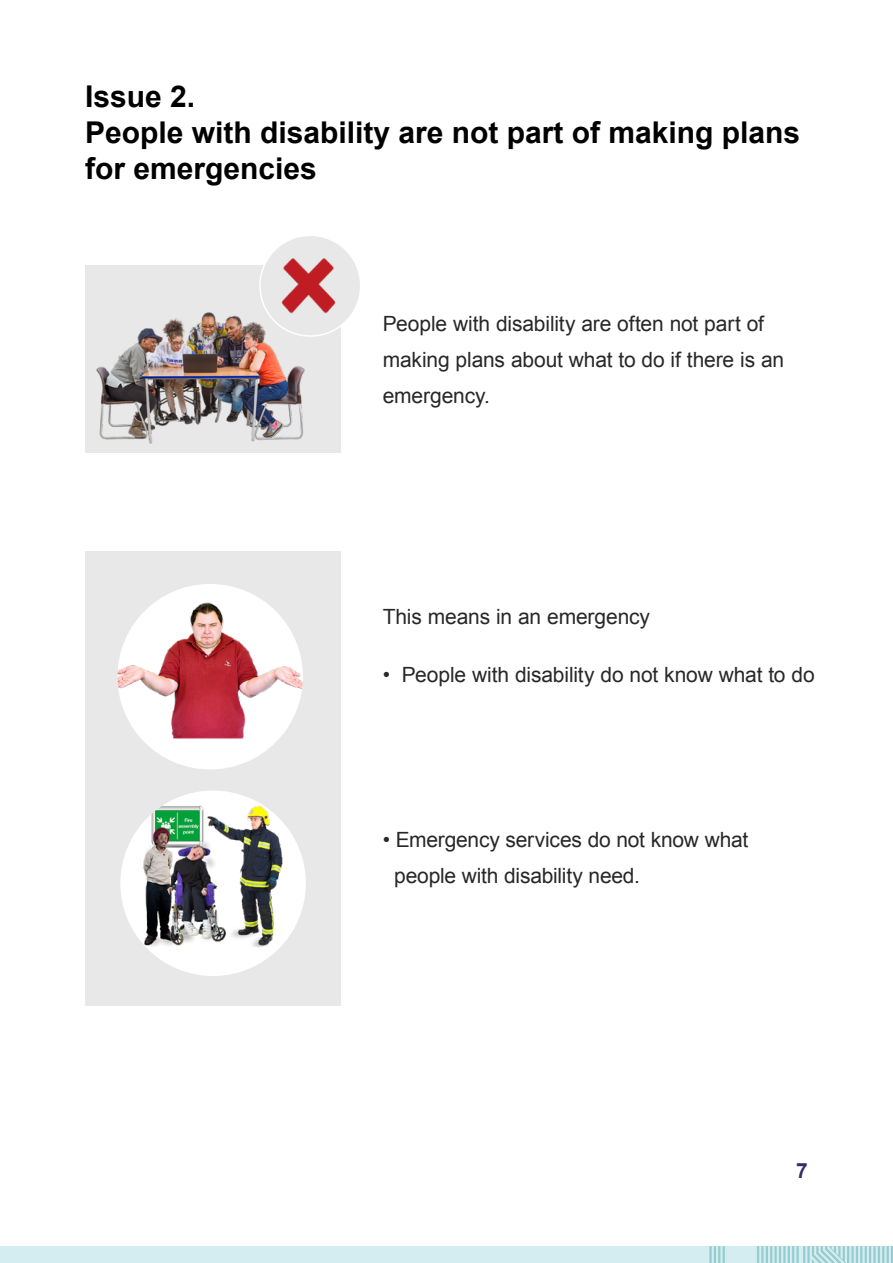
<style>
.page{position:relative;width:893px;height:1263px;background:#fff}
.page>*{position:absolute;margin:0;border:0;box-sizing:border-box;transform-origin:0 0}
.t1{font:700 30px/36px "Arial";color:#000}
.Body_USE{font:21px/36px "Arial";letter-spacing:-.01em;color:#292829}
.t2{font:700 21px "Arial";color:#352e65}
</style>
<div class="page">
<div style="left:0;top:1246px;width:893px;height:17px;background:#d3edf0"></div>
<svg style="left:709px;top:1246px;width:184px;height:17px"></svg>
<div style="left:85px;top:265px;width:255px;height:188px;background:#e8e8e8"></div>
<img style="left:96px;top:301px;width:209px;height:143px">
<div style="left:85px;top:552px;width:255px;height:454px;background:#e8e8e8"></div>
<div style="left:260px;top:235px;width:101px;height:101px;background:#e8e8e8;border-radius:50%"></div>
<div style="left:259px;top:235px;width:102px;height:102px;border:2px solid #fff;border-radius:50%"></div>
<img style="left:281px;top:258px;width:55px;height:56px">
<div style="left:117px;top:584px;width:186px;height:185px;background:#fff;border-radius:50%"></div>
<img style="left:117px;top:599px;width:186px;height:140px">
<div style="left:120px;top:790px;width:186px;height:186px;background:#fff;border-radius:50%"></div>
<img style="left:139px;top:803px;width:144px;height:144px">
<p class="t1" style="left:85px;top:79px;width:717px">Issue 2.<br>People with disability are not part of making plans for emergencies</p>
<p class="Body_USE" style="left:383px;top:306px;width:403px">People with disability are often not part of making plans about what to do if there is an emergency.</p>
<p class="Body_USE" style="left:383px;top:598px;width:269px">This means in an emergency</p>
<p class="Body_USE" style="left:383px;top:657px;width:433px">• People with disability do not know what to do</p>
<p class="Body_USE" style="left:394px;top:821px;width:356px;text-indent:-11px">• Emergency services do not know what people with disability need.</p>
<p class="t2" style="left:796px;top:1157px;width:13px">7</p>
</div>
